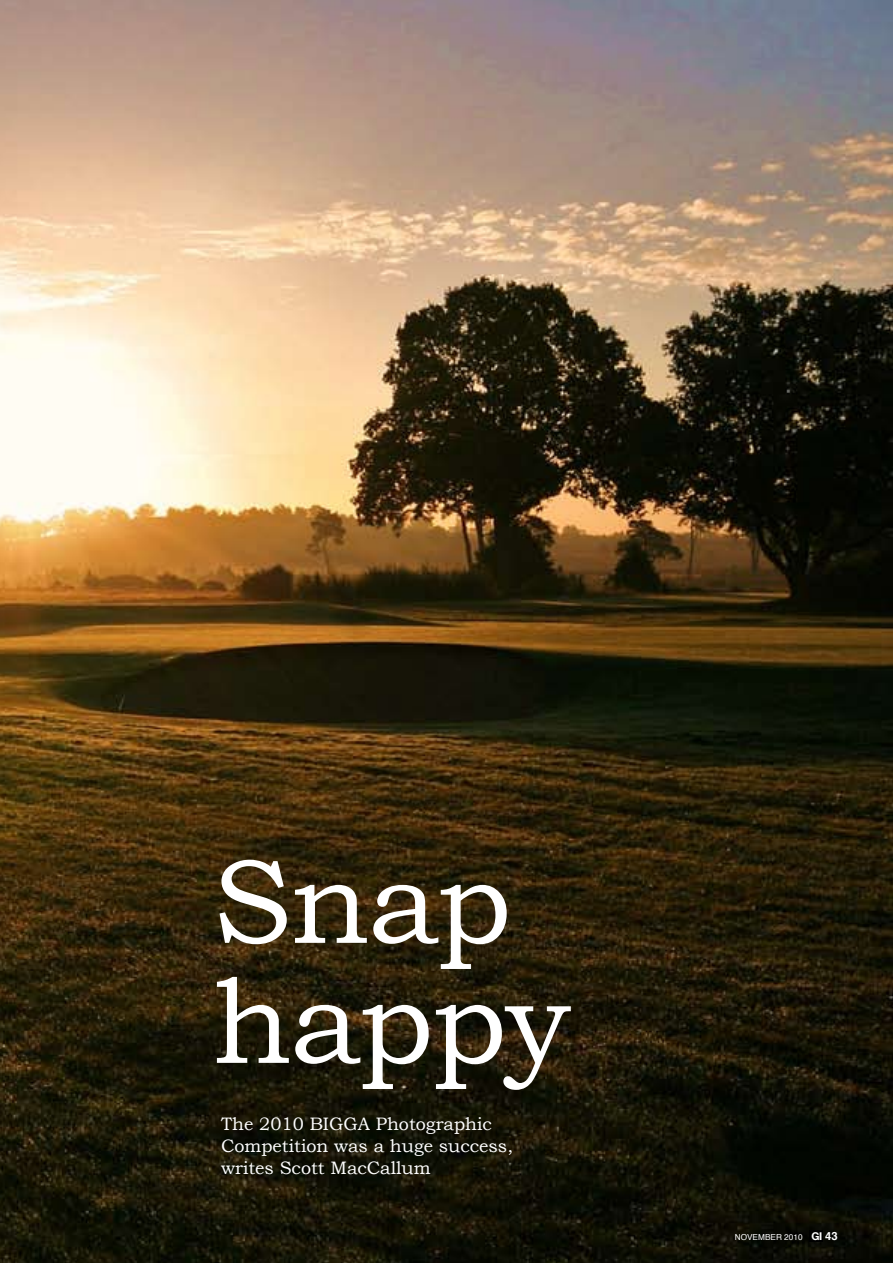
<style>
.page{position:relative;width:893px;height:1263px;background:#fff}
.page>*{position:absolute;margin:0;border:0;box-sizing:border-box;transform-origin:0 0}
.t1{font:120px/120px "Bookman Old Style";letter-spacing:-.01em;color:#fff}
.t2{font:18px/21.6px "Bookman Old Style";color:#fff}
.t3{font:8.25px "Helvetica";color:#fff}
.s1{font-family:"Helvetica Neue";font-weight:700;font-size:10.8px}
.s2{font-weight:700;font-size:11.25px}
</style>
<div class="page">
<img style="left:0;top:0;width:893px;height:1263px">
<div style="left:809px;top:1230px;width:14px;height:11px;background:#000"></div>
<h1 class="t1" style="left:213px;top:842px;width:359px">Snap happy</h1>
<p class="t2" style="left:221px;top:1113px;width:293px">The 2010 BIGGA Photographic<br>Competition was a huge success, writes Scott MacCallum</p>
<p class="t3" style="left:735px;top:1231px;width:104px">NOVEMBER 2010 <span class="s1">GI</span> <span class="s2">43</span></p>
</div>
